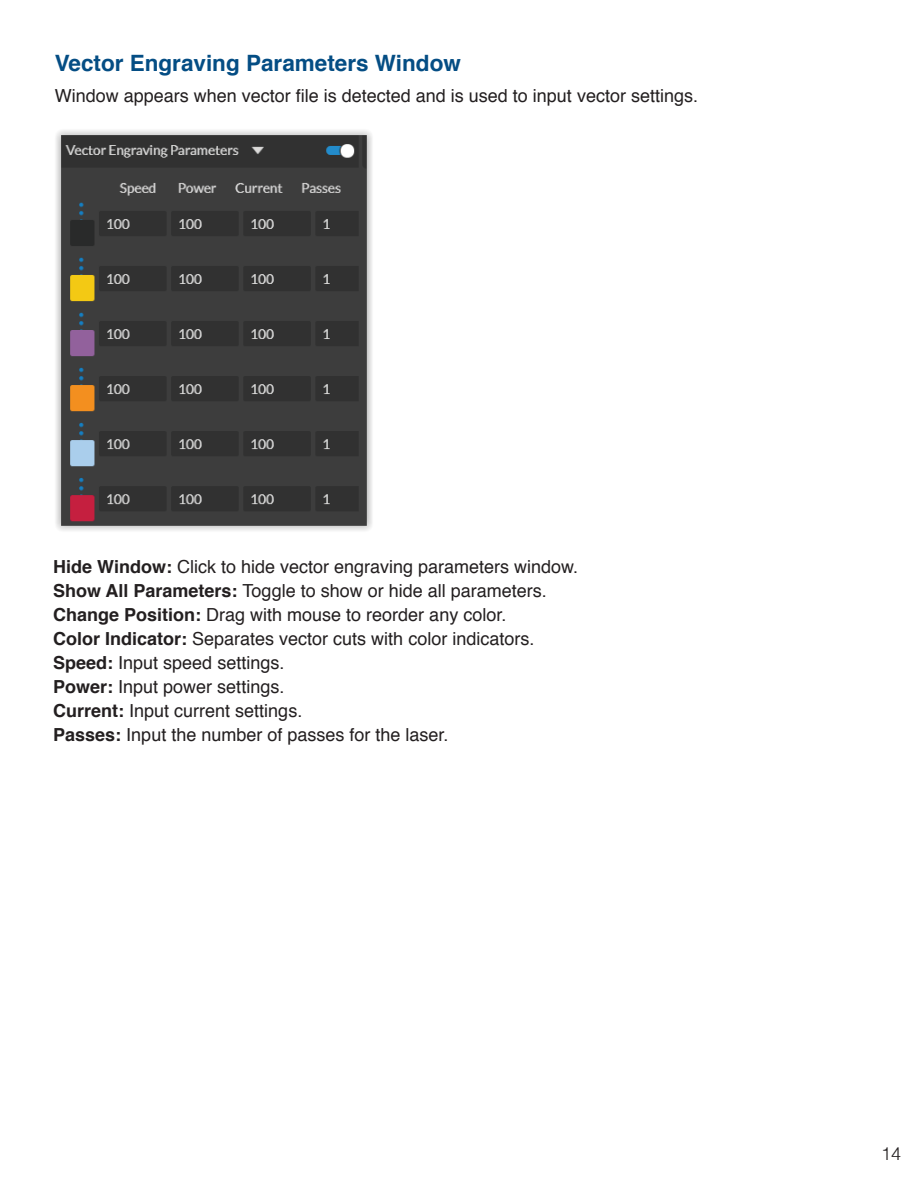
<style>
.page{position:relative;width:918px;height:1188px;background:#fff}
.page>*{position:absolute;margin:0;border:0;box-sizing:border-box;transform-origin:0 0}
.t1{font:700 22.5px "Helvetica";color:#044d84}
.t2{font:18px/24px "Helvetica";color:#231f20}
.t3{font:300 18px "Helvetica";color:#231f20}
.s1{font-weight:700}
</style>
<div class="page">
<img style="left:56px;top:130px;width:316px;height:401px">
<p class="t1" style="left:55px;top:45px;width:408px">Vector Engraving Parameters Window</p>
<p class="t2" style="left:55px;top:84px;width:645px">Window appears when vector file is detected and is used to input vector settings.</p>
<p class="t2" style="left:53px;top:556px;width:527px"><span class="s1">Hide Window:</span> Click to hide vector engraving parameters window.<br><span class="s1">Show All Parameters:</span> Toggle to show or hide all parameters.<br><span class="s1">Change Position:</span> Drag with mouse to reorder any color.<br><span class="s1">Color Indicator:</span> Separates vector cuts with color indicators.<br><span class="s1">Speed:</span> Input speed settings.<br><span class="s1">Power:</span> Input power settings.<br><span class="s1">Current:</span> Input current settings.<br><span class="s1">Passes:</span> Input the number of passes for the laser.</p>
<p class="t3" style="left:881px;top:1139px;width:22px">14</p>
</div>
